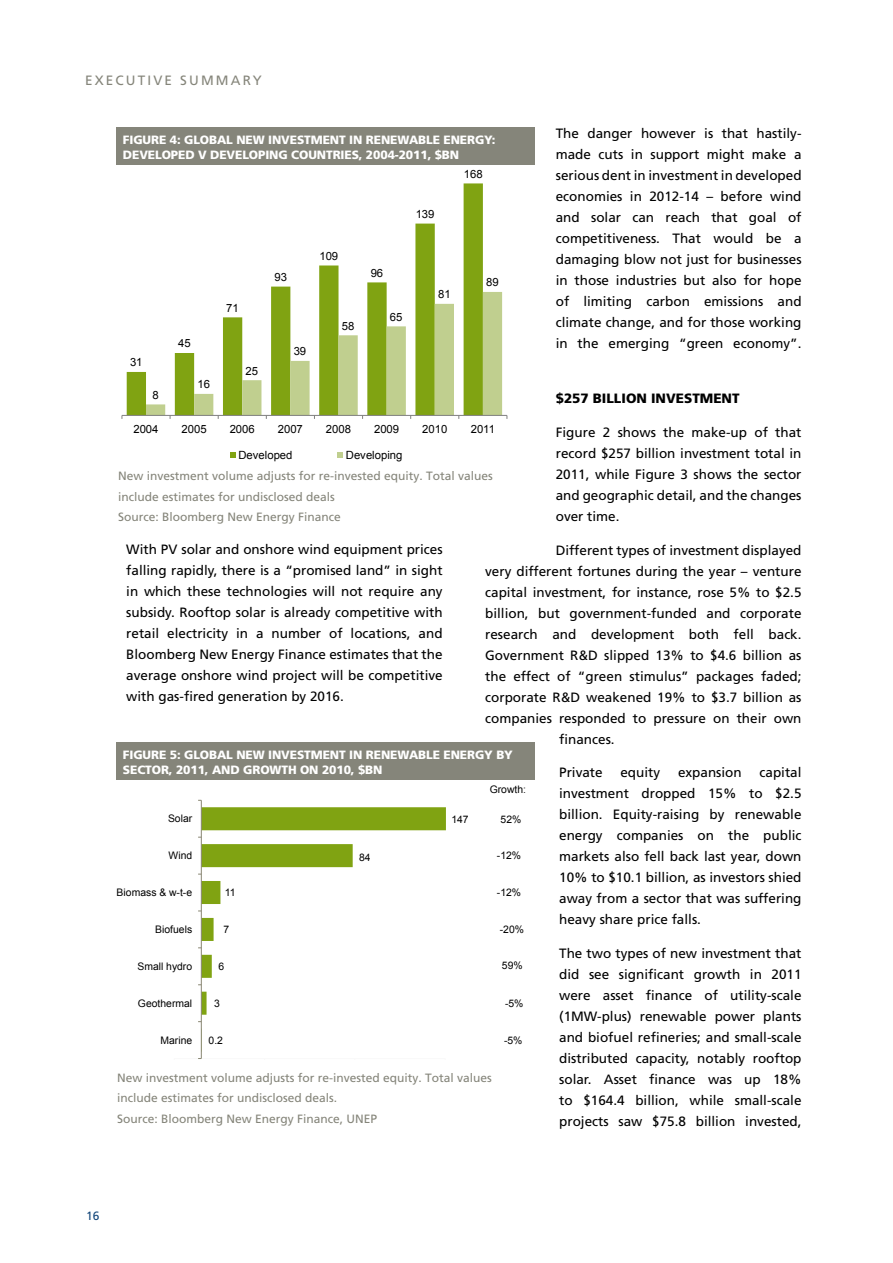
<style>
.page{position:relative;width:893px;height:1263px;background:#fff}
.page>*{position:absolute;margin:0;border:0;box-sizing:border-box;transform-origin:0 0}
.t1{font:13.5px/21px "Frutiger";color:#000;text-align:justify}
.t2{font:900 13.5px "Frutiger";color:#000}
.t3{font:13.5px "Frutiger";letter-spacing:.16em;color:#85857a}
.t4{font:12px/20.2px "Frutiger";color:#85857a}
.t5{font:900 12px/14.4px "Frutiger";letter-spacing:-.01em;color:#fff}
.t6{font:12px "Frutiger";color:#13467a}
.t7{font:11.25px "Arial";color:#000}
.t8{font:10.35px "Arial";color:#000}
.s1{color:#333}
</style>
<div class="page">
<div style="left:116px;top:742px;width:418px;height:38px;background:#85857a"></div>
<svg style="left:202px;top:807px;width:244px;height:208px"></svg>
<hr style="left:174px;top:1058px;width:271px;height:1px;background:#f9f9f9">
<hr style="left:201px;top:800px;width:1px;height:258px;background:#888672">
<div style="left:116px;top:128px;width:418px;height:37px;background:#85857a"></div>
<svg style="left:127px;top:183px;width:356px;height:232px"></svg>
<hr style="left:122px;top:415px;width:385px;height:1px;background:#808080">
<svg style="left:146px;top:292px;width:362px;height:127px"></svg>
<svg style="left:230px;top:452px;width:6px;height:6px"></svg>
<svg style="left:338px;top:452px;width:5px;height:6px"></svg>
<p class="t3" style="left:85px;top:72px;width:42px">execut</p>
<p class="t3" style="left:148px;top:72px;width:116px">ive su mmary</p>
<p class="t5" style="left:123px;top:133px;width:374px">FIGU RE 4: GLOBAL NEW INVESTMENT IN RENEWABLE ENERGY:<br>DEVELOPED V DEVELOPING COUNTRIES, 2004-2011, $BN</p>
<p class="t7" style="left:130px;top:355px;width:14px">31</p>
<p class="t7" style="left:178px;top:336px;width:14px">45</p>
<p class="t7" style="left:197px;top:377px;width:14px">16</p>
<p class="t7" style="left:226px;top:300px;width:14px">71</p>
<p class="t7" style="left:246px;top:363px;width:14px">25</p>
<p class="t7" style="left:274px;top:270px;width:14px">93</p>
<p class="t7" style="left:319px;top:249px;width:20px">109</p>
<p class="t7" style="left:294px;top:344px;width:14px">39</p>
<p class="t7" style="left:342px;top:318px;width:14px">58</p>
<p class="t7" style="left:416px;top:207px;width:20px">139</p>
<p class="t7" style="left:464px;top:166px;width:20px">168</p>
<p class="t7" style="left:371px;top:265px;width:14px">96</p>
<p class="t7" style="left:390px;top:309px;width:14px">65</p>
<p class="t7" style="left:438px;top:287px;width:14px">81</p>
<p class="t7" style="left:486px;top:275px;width:14px">89</p>
<p class="t1" style="left:556px;top:123px;width:247px">The danger however is that hastily&shy;made cuts in support might make a serious dent in investment in developed economies in 2012-14 – before wind and solar can reach that goal of competitiveness. That would be a damaging blow not just for businesses in those industries but also for hope of limiting carbon emissions and climate change, and for those working in the emerging “green economy”.</p>
<p class="t7" style="left:152px;top:387px;width:8px">8</p>
<p class="t2" style="left:556px;top:390px;width:46px">$257 BILLION</p>
<p class="t2" style="left:651px;top:390px;width:9px">INVE</p>
<p class="t2" style="left:684px;top:390px;width:39px">STMENT</p>
<p class="t1" style="left:556px;top:421px;width:247px">Figure 2 shows the make-up of that record $257 billion investment total in 2011, while Figure 3 shows the sector and geographic detail, and the changes over time.</p>
<p class="t1" style="left:556px;top:539px;width:247px">Different types of investment displayed</p>
<p class="t1" style="left:485px;top:560px;width:318px">very different fortunes during the year – venture</p>
<p class="t1" style="left:485px;top:581px;width:318px">capital investment, for instance, rose 5% to $2.5</p>
<p class="t1" style="left:485px;top:602px;width:318px">billion, but government-funded and corporate</p>
<p class="t1" style="left:485px;top:623px;width:318px">research and development both fell back.</p>
<p class="t1" style="left:485px;top:644px;width:318px">Government R&amp;D slipped 13% to $4.6 billion as</p>
<p class="t1" style="left:485px;top:665px;width:318px">the effect of “green stimulus” packages faded;</p>
<p class="t1" style="left:485px;top:686px;width:318px">corporate R&amp;D weakened 19% to $3.7 billion as</p>
<p class="t1" style="left:485px;top:707px;width:318px">companies responded to pressure on their own</p>
<p class="t1" style="left:559px;top:728px;width:57px">finances.</p>
<p class="t1" style="left:559px;top:762px;width:45px">Private</p>
<p class="t1" style="left:620px;top:762px;width:41px">equity</p>
<p class="t1" style="left:678px;top:762px;width:65px">expansion</p>
<p class="t7" style="left:133px;top:422px;width:27px">2004</p>
<p class="t7" style="left:182px;top:422px;width:27px">2005</p>
<p class="t7" style="left:230px;top:422px;width:27px">2006</p>
<p class="t7" style="left:278px;top:422px;width:27px">2007</p>
<p class="t7" style="left:326px;top:422px;width:27px">2008</p>
<p class="t7" style="left:374px;top:422px;width:27px">2009</p>
<p class="t7" style="left:422px;top:422px;width:27px">2010</p>
<p class="t7" style="left:471px;top:422px;width:26px">2011</p>
<p class="t7" style="left:238px;top:448px;width:56px">Developed</p>
<p class="t7" style="left:346px;top:448px;width:58px">Developing</p>
<p class="t4" style="left:118px;top:466px;width:376px">N ew investment volume adjusts for re-invested equity. Total values include estimates for undisclosed deals<br>Source: B loomberg New Energy Finance</p>
<p class="t1" style="left:126px;top:538px;width:318px">With PV solar and onshore wind equipment prices falling rapidly, there is a “promised land” in sight in which these technologies will not require any subsidy. Rooftop solar is already competitive with retail electricity in a number of locations, and B loomberg New Energy Finance estimates that the average onshore wind project will be competitive with gas-fired generation by 2016.</p>
<p class="t5" style="left:123px;top:748px;width:391px">FIGURE 5: GLOBAL NEW INVESTMENT IN RENEWABLE ENERGY BY<br>SECTOR, 2011, AND GROWTH ON 2010, $BN</p>
<p class="t1" style="left:559px;top:762px;width:244px;text-indent:200px">capital investment dropped 15% to $2.5 billion. Equity-raising by renewable energy companies on the public markets also fell back last year, down 10% to $10.1 billion, as investors shied away from a sector that was suffering heavy share price falls.</p>
<p class="t1" style="left:559px;top:943px;width:244px">The two types of new investment that did see significant growth in 2011 were asset finance of utility-scale (1MW-plus) renewable power plants and biofuel refineries; and small-scale distributed capacity, notably rooftop solar. Asset finance was up 18% to $164.4 billion, while small-scale projects saw $75.8 billion invested,</p>
<p class="t8" style="left:490px;top:783px;width:38px">Growth<span class="s1">:</span></p>
<p class="t8" style="left:168px;top:812px;width:26px">Solar</p>
<p class="t8" style="left:501px;top:812px;width:22px">52%</p>
<p class="t8" style="left:451px;top:812px;width:19px">147</p>
<p class="t8" style="left:169px;top:849px;width:25px">Wind</p>
<p class="t8" style="left:497px;top:849px;width:26px">-12%</p>
<p class="t8" style="left:359px;top:850px;width:13px">84</p>
<p class="t8" style="left:117px;top:886px;width:77px">Biomass &amp; w-t-e</p>
<p class="t8" style="left:497px;top:886px;width:26px">-12%</p>
<p class="t8" style="left:225px;top:886px;width:12px">11</p>
<p class="t8" style="left:155px;top:922px;width:39px">Biofuels</p>
<p class="t8" style="left:500px;top:923px;width:26px">-20%</p>
<p class="t8" style="left:223px;top:923px;width:7px">7</p>
<p class="t8" style="left:502px;top:959px;width:22px">59%</p>
<p class="t8" style="left:137px;top:959px;width:56px">Small hydro</p>
<p class="t8" style="left:219px;top:960px;width:7px">6</p>
<p class="t8" style="left:138px;top:996px;width:56px">Geothermal</p>
<p class="t8" style="left:505px;top:997px;width:20px">-5%</p>
<p class="t8" style="left:214px;top:997px;width:7px">3</p>
<p class="t8" style="left:161px;top:1033px;width:33px">Marine</p>
<p class="t8" style="left:504px;top:1033px;width:20px">-5%</p>
<p class="t8" style="left:209px;top:1033px;width:16px">0.2</p>
<p class="t4" style="left:117px;top:1068px;width:376px">N ew investment volume adjusts for re-invested equity. Total values include estimates for undisclosed deals.<br>Source: B loomberg New Energy Finance, UNEP</p>
<p class="t6" style="left:86px;top:1209px;width:15px">16</p>
</div>
